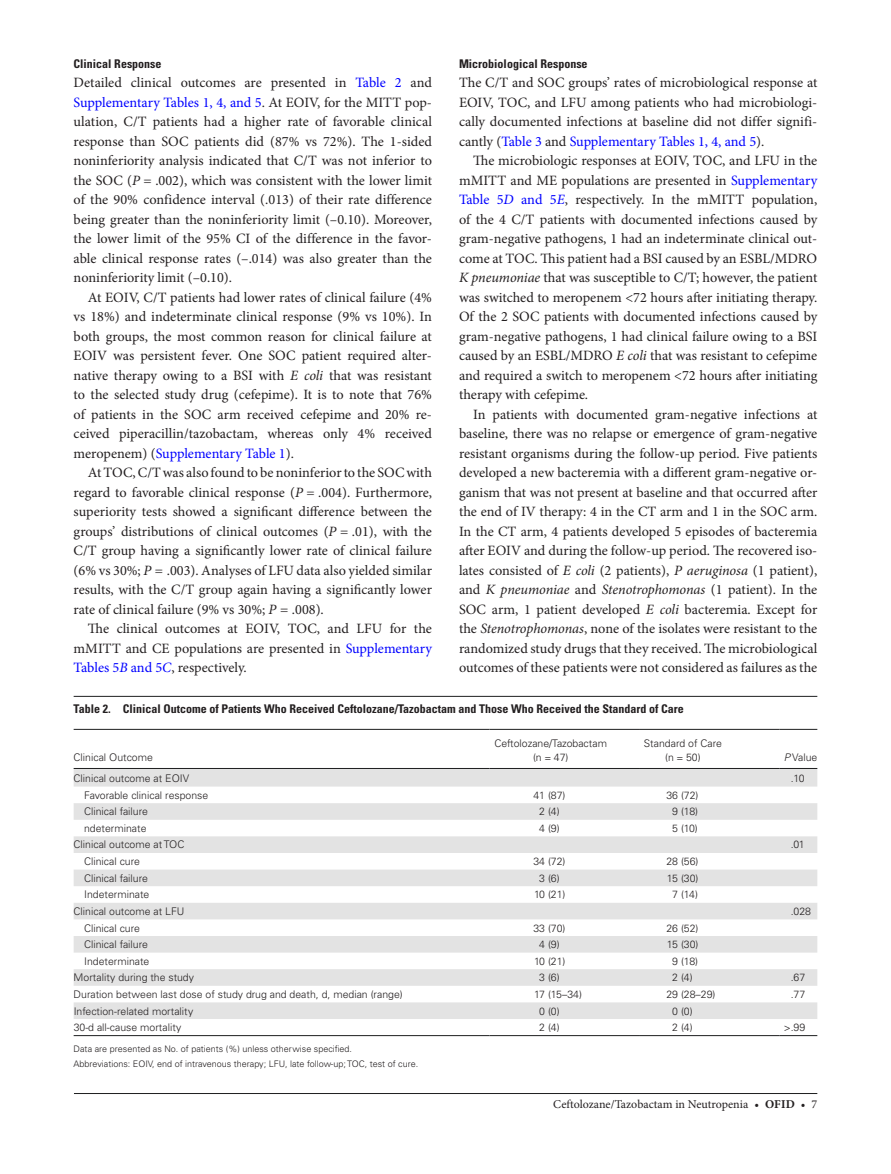
<style>
.page{position:relative;width:891px;height:1174px;background:#fff}
.page>*{position:absolute;margin:0;border:0;box-sizing:border-box;transform-origin:0 0}
.TextInd{font:14.25px/19.5px "Minion Pro";color:#231f20;text-align:justify}
.Text{font:14.25px/19.5px "Minion Pro";color:#231f20;text-align:justify}
.TabTitle_rule{font:700 condensed 12px "Univers LT Std";color:#231f20}
.t1{font:12px "Minion Pro";color:#231f20}
.HeadB{font:700 condensed 12px "Univers LT Std";color:#231f20}
.TabBody{font:300 10.5px "Univers LT Std";color:#231f20}
.TableHeader{font:300 10.5px "Univers LT Std";color:#231f20}
.TabBody2{font:300 10.5px "Univers LT Std";color:#231f20}
.TabBody1{font:300 10.5px "Univers LT Std";color:#231f20}
.TableHeader2{font:300 10.5px "Univers LT Std";color:#231f20}
.TableFooter{font:300 9px "Univers LT Std";color:#231f20}
.TableFooter1{font:300 9px "Univers LT Std";color:#231f20}
.s1{color:#00f}
.s2{font-style:italic}
.s3{font-style:italic;color:#00f}
.s4{font-weight:700}
</style>
<div class="page">
<hr style="left:74px;top:1093px;width:743px;height:1px;background:#1d1e1f">
<hr style="left:74px;top:696px;width:743px;height:1px;background:#1d1e1f">
<svg style="left:74px;top:769px;width:743px;height:250px;fill:#e3e3e3"></svg>
<hr style="left:74px;top:729px;width:416px;height:1px;background:#1d1e1f">
<hr style="left:74px;top:768px;width:416px;height:1px;background:#1d1e1f">
<hr style="left:490px;top:729px;width:149px;height:1px;background:#1d1e1f">
<hr style="left:490px;top:768px;width:149px;height:1px;background:#1d1e1f">
<hr style="left:639px;top:729px;width:140px;height:1px;background:#1d1e1f">
<hr style="left:639px;top:768px;width:140px;height:1px;background:#1d1e1f">
<hr style="left:779px;top:729px;width:38px;height:1px;background:#1d1e1f">
<hr style="left:779px;top:768px;width:38px;height:1px;background:#1d1e1f">
<hr style="left:74px;top:1035px;width:416px;height:1px;background:#1d1e1f">
<hr style="left:490px;top:1035px;width:149px;height:1px;background:#1d1e1f">
<hr style="left:639px;top:1035px;width:140px;height:1px;background:#1d1e1f">
<hr style="left:779px;top:1035px;width:38px;height:1px;background:#1d1e1f">
<h3 class="HeadB" style="left:74px;top:56px;width:90px">Clinical Response</h3>
<p class="Text" style="left:74px;top:73px;width:360px">Detailed clinical outcomes are presented in <span class="s1">Table 2</span> and <span class="s1">Supplementary Tables 1, 4, and 5</span>. At EOIV, for the MITT pop&shy;ulation, C/T patients had a higher rate of favorable clinical response than SOC patients did (87% vs 72%). The 1-sided noninferiority analysis indicated that C/T was not inferior to the SOC (<span class="s2">P</span> = .002), which was consistent with the lower limit of the 90% confidence interval (.013) of their rate difference being greater than the noninferiority limit (–0.10). Moreover, the lower limit of the 95% CI of the difference in the favor&shy;able clinical response rates (–.014) was also greater than the noninferiority limit (–0.10).</p>
<p class="TextInd" style="left:74px;top:288px;width:360px;text-indent:14px">At EOIV, C/T patients had lower rates of clinical failure (4% vs 18%) and indeterminate clinical response (9% vs 10%). In both groups, the most common reason for clinical failure at EOIV was persistent fever. One SOC patient required alter&shy;native therapy owing to a BSI with <span class="s2">E coli</span> that was resistant to the selected study drug (cefepime). It is to note that 76% of patients in the SOC arm received cefepime and 20% re&shy;ceived piperacillin/tazobactam, whereas only 4% received meropenem) (<span class="s1">Supplementary Table 1</span>).</p>
<p class="TextInd" style="left:74px;top:463px;width:360px;text-indent:14px">At TOC, C/T was also found to be noninferior to the SOC with regard to favorable clinical response (<span class="s2">P</span> = .004). Furthermore, superiority tests showed a significant difference between the groups’ distributions of clinical outcomes (<span class="s2">P</span> = .01), with the C/T group having a significantly lower rate of clinical failure (6% vs 30%; <span class="s2">P</span> = .003). Analyses of LFU data also yielded similar results, with the C/T group again having a significantly lower rate of clinical failure (9% vs 30%; <span class="s2">P</span> = .008).</p>
<p class="TextInd" style="left:74px;top:619px;width:360px;text-indent:14px">The clinical outcomes at EOIV, TOC, and LFU for the mMITT and CE populations are presented in <span class="s1">Supplementary Tables 5</span><span class="s3">B</span> <span class="s1">and 5</span><span class="s3">C</span>, respectively.</p>
<h3 class="HeadB" style="left:459px;top:56px;width:130px">Microbiological Response</h3>
<p class="Text" style="left:459px;top:73px;width:360px">The C/T and SOC groups’ rates of microbiological response at EOIV, TOC, and LFU among patients who had microbiologi&shy;cally documented infections at baseline did not differ signifi&shy;cantly (<span class="s1">Table 3</span> and <span class="s1">Supplementary Tables 1, 4, and 5</span>).</p>
<p class="TextInd" style="left:459px;top:151px;width:360px;text-indent:14px">The microbiologic responses at EOIV, TOC, and LFU in the mMITT and ME populations are presented in <span class="s1">Supplementary Table 5</span><span class="s3">D</span> <span class="s1">and 5</span><span class="s3">E</span>, respectively. In the mMITT population, of the 4 C/T patients with documented infections caused by gram-negative pathogens, 1 had an indeterminate clinical out&shy;come at TOC. This patient had a BSI caused by an ESBL/MDRO <span class="s2">K pneumoniae</span> that was susceptible to C/T; however, the patient was switched to meropenem &lt;72 hours after initiating therapy.<br>Of the 2 SOC patients with documented infections caused by gram-negative pathogens, 1 had clinical failure owing to a BSI caused by an ESBL/MDRO <span class="s2">E coli</span> that was resistant to cefepime and required a switch to meropenem &lt;72 hours after initiating therapy with cefepime.</p>
<p class="TextInd" style="left:459px;top:405px;width:360px;text-indent:14px">In patients with documented gram-negative infections at baseline, there was no relapse or emergence of gram-negative resistant organisms during the follow-up period. Five patients developed a new bacteremia with a different gram-negative or&shy;ganism that was not present at baseline and that occurred after the end of IV therapy: 4 in the CT arm and 1 in the SOC arm.<br>In the CT arm, 4 patients developed 5 episodes of bacteremia after EOIV and during the follow-up period. The recovered iso&shy;lates consisted of <span class="s2">E coli</span> (2 patients), <span class="s2">P aeruginosa</span> (1 patient), and <span class="s2">K pneumoniae</span> and <span class="s2">Stenotrophomonas</span> (1 patient). In the SOC arm, 1 patient developed <span class="s2">E coli</span> bacteremia. Except for the <span class="s2">Stenotrophomonas</span>, none of the isolates were resistant to the randomized study drugs that they received. The microbiological outcomes of these patients were not considered as failures as the</p>
<p class="TabTitle_rule" style="left:74px;top:702px;width:612px">Table 2. Clinical Outcome of Patients Who Received Ceftolozane/Tazobactam and Those Who Received the Standard of Care</p>
<p class="TableHeader" style="left:74px;top:751px;width:81px">Clinical Outcome</p>
<p class="TableHeader" style="left:494px;top:737px;width:114px">Ceftolozane/Tazobactam</p>
<p class="TableHeader" style="left:533px;top:751px;width:37px">(n = 47)</p>
<p class="TableHeader" style="left:644px;top:737px;width:80px">Standard of Care</p>
<p class="TableHeader" style="left:665px;top:751px;width:37px">(n = 50)</p>
<p class="TableHeader2" style="left:784px;top:751px;width:35px"><span class="s2">P</span> Value</p>
<p class="TabBody1" style="left:74px;top:772px;width:117px">Clinical outcome at EOIV</p>
<p class="TabBody1" style="left:791px;top:772px;width:15px">.10</p>
<p class="TabBody" style="left:84px;top:789px;width:126px">Favorable clinical response</p>
<p class="TabBody" style="left:533px;top:789px;width:34px">41 (87)</p>
<p class="TabBody" style="left:666px;top:789px;width:34px">36 (72)</p>
<p class="TabBody" style="left:84px;top:805px;width:65px">Clinical failure</p>
<p class="TabBody" style="left:539px;top:805px;width:22px">2 (4)</p>
<p class="TabBody" style="left:672px;top:805px;width:27px">9 (18)</p>
<p class="TabBody" style="left:84px;top:822px;width:64px">ndeterminate</p>
<p class="TabBody" style="left:539px;top:822px;width:22px">4 (9)</p>
<p class="TabBody" style="left:672px;top:822px;width:27px">5 (10)</p>
<p class="TabBody" style="left:74px;top:838px;width:112px">Clinical outcome at TOC</p>
<p class="TabBody" style="left:791px;top:838px;width:15px">.01</p>
<p class="TabBody" style="left:84px;top:855px;width:58px">Clinical cure</p>
<p class="TabBody" style="left:533px;top:855px;width:34px">34 (72)</p>
<p class="TabBody" style="left:666px;top:855px;width:34px">28 (56)</p>
<p class="TabBody" style="left:84px;top:872px;width:65px">Clinical failure</p>
<p class="TabBody" style="left:539px;top:872px;width:22px">3 (6)</p>
<p class="TabBody" style="left:667px;top:872px;width:33px">15 (30)</p>
<p class="TabBody" style="left:84px;top:888px;width:67px">Indeterminate</p>
<p class="TabBody" style="left:534px;top:888px;width:33px">10 (21)</p>
<p class="TabBody" style="left:672px;top:888px;width:27px">7 (14)</p>
<p class="TabBody" style="left:74px;top:905px;width:112px">Clinical outcome at LFU</p>
<p class="TabBody" style="left:791px;top:905px;width:22px">.028</p>
<p class="TabBody" style="left:84px;top:921px;width:58px">Clinical cure</p>
<p class="TabBody" style="left:533px;top:921px;width:34px">33 (70)</p>
<p class="TabBody" style="left:666px;top:921px;width:34px">26 (52)</p>
<p class="TabBody" style="left:84px;top:938px;width:65px">Clinical failure</p>
<p class="TabBody" style="left:539px;top:938px;width:22px">4 (9)</p>
<p class="TabBody" style="left:667px;top:938px;width:33px">15 (30)</p>
<p class="TabBody" style="left:84px;top:955px;width:67px">Indeterminate</p>
<p class="TabBody" style="left:534px;top:955px;width:33px">10 (21)</p>
<p class="TabBody" style="left:672px;top:955px;width:27px">9 (18)</p>
<p class="TabBody" style="left:74px;top:971px;width:122px">Mortality during the study</p>
<p class="TabBody" style="left:539px;top:971px;width:22px">3 (6)</p>
<p class="TabBody" style="left:672px;top:971px;width:22px">2 (4)</p>
<p class="TabBody" style="left:791px;top:971px;width:16px">.67</p>
<p class="TabBody" style="left:74px;top:988px;width:331px">Duration between last dose of study drug and death, d, median (range)</p>
<p class="TabBody" style="left:534px;top:988px;width:49px">17 (15–34)</p>
<p class="TabBody" style="left:666px;top:988px;width:51px">29 (28–29)</p>
<p class="TabBody" style="left:791px;top:988px;width:16px">.77</p>
<p class="TabBody" style="left:74px;top:1004px;width:121px">Infection-related mortality</p>
<p class="TabBody" style="left:539px;top:1004px;width:22px">0 (0)</p>
<p class="TabBody" style="left:672px;top:1004px;width:22px">0 (0)</p>
<p class="TabBody2" style="left:74px;top:1021px;width:109px">30-d all-cause mortality</p>
<p class="TabBody2" style="left:539px;top:1021px;width:22px">2 (4)</p>
<p class="TabBody2" style="left:672px;top:1021px;width:22px">2 (4)</p>
<p class="TabBody2" style="left:784px;top:1021px;width:23px">&gt;.99</p>
<p class="TableFooter1" style="left:74px;top:1044px;width:280px">Data are presented as No. of patients (%) unless otherwise specified.</p>
<p class="TableFooter" style="left:74px;top:1059px;width:346px">Abbreviations: EOIV, end of intravenous therapy; LFU, late follow-up; TOC, test of cure.</p>
<p class="t1" style="left:553px;top:1096px;width:266px">Ceftolozane/Tazobactam in Neutropenia • <span class="s4">OFID</span> • 7</p>
</div>
